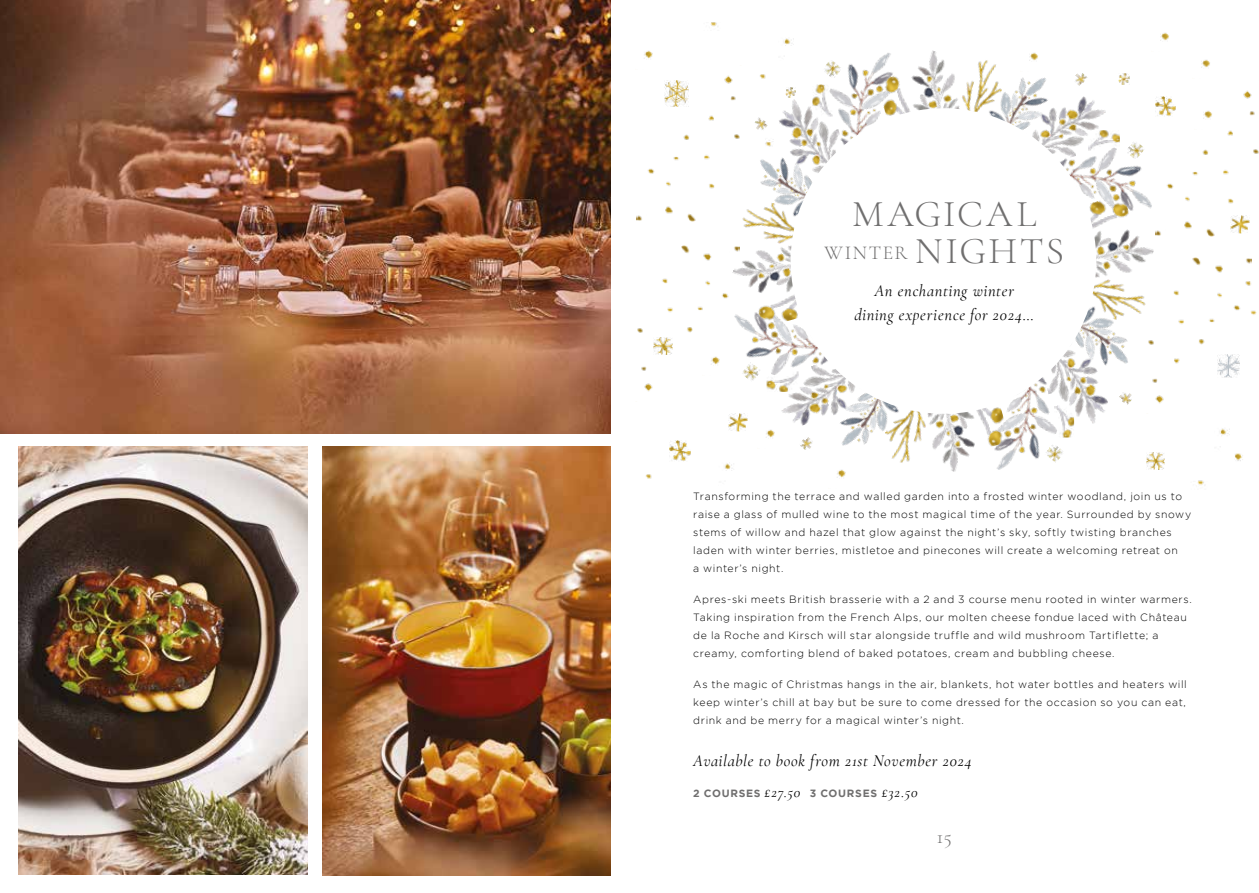
<style>
.page{position:relative;width:1259px;height:893px;background:#fff}
.page>*{position:absolute;margin:0;border:0;box-sizing:border-box;transform-origin:0 0}
.t1{font:300 37.8px "Cormorant Garamond";letter-spacing:.065em;color:#706f6f}
.t2{font:300 19.65px "Cormorant Garamond";letter-spacing:.08em;color:#706f6f}
.t3{font:300 19.5px "Cormorant Garamond";color:#706f6f}
.t4{font:italic 16.5px/24px "Cormorant Garamond";letter-spacing:.04em;color:#000;text-align:center}
.t5{font:300 10.5px/18px "Gotham";letter-spacing:.06em;color:#000}
.t6{font:700 10.5px "Gotham";letter-spacing:.07em;color:#706f6f}
.s1{font-size:37.8px}
.s2{font-family:"Cormorant Garamond";font-weight:400;font-style:italic;font-size:15px;color:#000}
</style>
<div class="page">
<img style="left:918px;top:50px;width:31px;height:59px">
<img style="left:848px;top:53px;width:43px;height:86px">
<img style="left:779px;top:88px;width:71px;height:57px">
<img style="left:812px;top:84px;width:21px;height:33px">
<img style="left:824px;top:61px;width:17px;height:17px">
<img style="left:755px;top:117px;width:13px;height:13px">
<img style="left:876px;top:71px;width:49px;height:52px">
<svg style="left:785px;top:88px;width:11px;height:9px"></svg>
<img style="left:1029px;top:53px;width:9px;height:8px">
<img style="left:1235px;top:453px;width:8px;height:8px">
<img style="left:779px;top:131px;width:6px;height:2px">
<img style="left:937px;top:413px;width:33px;height:59px">
<img style="left:997px;top:384px;width:43px;height:86px">
<img style="left:1035px;top:377px;width:73px;height:57px">
<img style="left:1053px;top:405px;width:21px;height:33px">
<img style="left:1046px;top:445px;width:17px;height:18px">
<img style="left:1119px;top:392px;width:13px;height:13px">
<img style="left:961px;top:399px;width:49px;height:52px">
<img style="left:1095px;top:236px;width:59px;height:31px">
<img style="left:1066px;top:151px;width:86px;height:58px">
<img style="left:1060px;top:96px;width:55px;height:73px">
<img style="left:1087px;top:130px;width:33px;height:21px">
<img style="left:1125px;top:142px;width:20px;height:18px">
<img style="left:1075px;top:73px;width:12px;height:13px">
<img style="left:1081px;top:194px;width:52px;height:49px">
<img style="left:740px;top:255px;width:51px;height:33px">
<img style="left:740px;top:317px;width:80px;height:41px">
<img style="left:770px;top:353px;width:58px;height:73px">
<img style="left:766px;top:371px;width:33px;height:21px">
<img style="left:742px;top:362px;width:18px;height:18px">
<img style="left:800px;top:437px;width:13px;height:13px">
<img style="left:753px;top:279px;width:52px;height:49px">
<img style="left:949px;top:60px;width:47px;height:50px">
<img style="left:973px;top:67px;width:98px;height:92px">
<img style="left:892px;top:411px;width:45px;height:52px">
<img style="left:816px;top:363px;width:97px;height:92px">
<img style="left:1094px;top:267px;width:52px;height:47px">
<img style="left:1045px;top:291px;width:93px;height:98px">
<img style="left:742px;top:209px;width:51px;height:46px">
<img style="left:749px;top:133px;width:92px;height:98px">
<div style="left:790px;top:108px;width:306px;height:306px;background:#fff;border-radius:50%"></div>
<img style="left:636px;top:75px;width:104px;height:146px">
<img style="left:637px;top:245px;width:103px;height:147px">
<img style="left:670px;top:440px;width:20px;height:21px">
<svg style="left:1118px;top:73px;width:11px;height:11px"></svg>
<img style="left:1146px;top:453px;width:18px;height:17px">
<img style="left:654px;top:337px;width:18px;height:17px">
<img style="left:728px;top:414px;width:19px;height:17px">
<img style="left:664px;top:81px;width:24px;height:25px">
<img style="left:1146px;top:258px;width:105px;height:146px">
<img style="left:766px;top:423px;width:15px;height:15px">
<img style="left:1201px;top:60px;width:9px;height:8px">
<img style="left:837px;top:469px;width:9px;height:9px">
<img style="left:1160px;top:33px;width:9px;height:8px">
<img style="left:644px;top:50px;width:9px;height:9px">
<img style="left:1197px;top:480px;width:8px;height:6px">
<img style="left:710px;top:22px;width:8px;height:5px">
<img style="left:1236px;top:270px;width:21px;height:51px">
<img style="left:646px;top:474px;width:6px;height:5px">
<img style="left:760px;top:74px;width:21px;height:21px">
<img style="left:1155px;top:90px;width:104px;height:147px">
<img style="left:724px;top:463px;width:9px;height:8px">
<img style="left:783px;top:38px;width:11px;height:8px">
<img style="left:1219px;top:428px;width:11px;height:19px">
<img style="left:322px;top:446px;width:289px;height:430px">
<img style="left:0;top:0;width:611px;height:434px">
<img style="left:18px;top:446px;width:289px;height:428px">
<h1 class="t1" style="left:852px;top:191px;width:186px">MAGICAL</h1>
<h2 class="t2" style="left:824px;top:241px;width:241px">WINTER <span class="s1">NIGHTS</span></h2>
<h3 class="t4" style="left:854px;top:279px;width:181px">An enchanting winter dining experience for 2024…</h3>
<p class="t5" style="left:693px;top:487px;width:499px">Transforming the terrace and walled garden into a frosted winter woodland, join us to raise a glass of mulled wine to the most magical time of the year. Surrounded by snowy stems of willow and hazel that glow against the night’s sky, softly twisting branches laden with winter berries, mistletoe and pinecones will create a welcoming retreat on<br>a winter’s night.</p>
<p class="t5" style="left:693px;top:590px;width:500px">Apres-ski meets British brasserie with a 2 and 3 course menu rooted in winter warmers.<br>Taking inspiration from the French Alps, our molten cheese fondue laced with Château de la Roche and Kirsch will star alongside truffle and wild mushroom Tartiflette; a creamy, comforting blend of baked potatoes, cream and bubbling cheese.</p>
<p class="t5" style="left:693px;top:675px;width:495px;text-align:justify">As the magic of Christmas hangs in the air, blankets, hot water bottles and heaters will keep winter’s chill at bay but be sure to come dressed for the occasion so you can eat, drink and be merry for a magical winter’s night.</p>
<h3 class="t4" style="left:693px;top:749px;width:280px">Available to book from 21st November 2024</h3>
<p class="t6" style="left:693px;top:787px;width:226px">2 COURSES <span class="s2">£27.50</span> 3 COURSES <span class="s2">£32.50</span></p>
<h3 class="t3" style="left:937px;top:825px;width:16px">15</h3>
</div>
